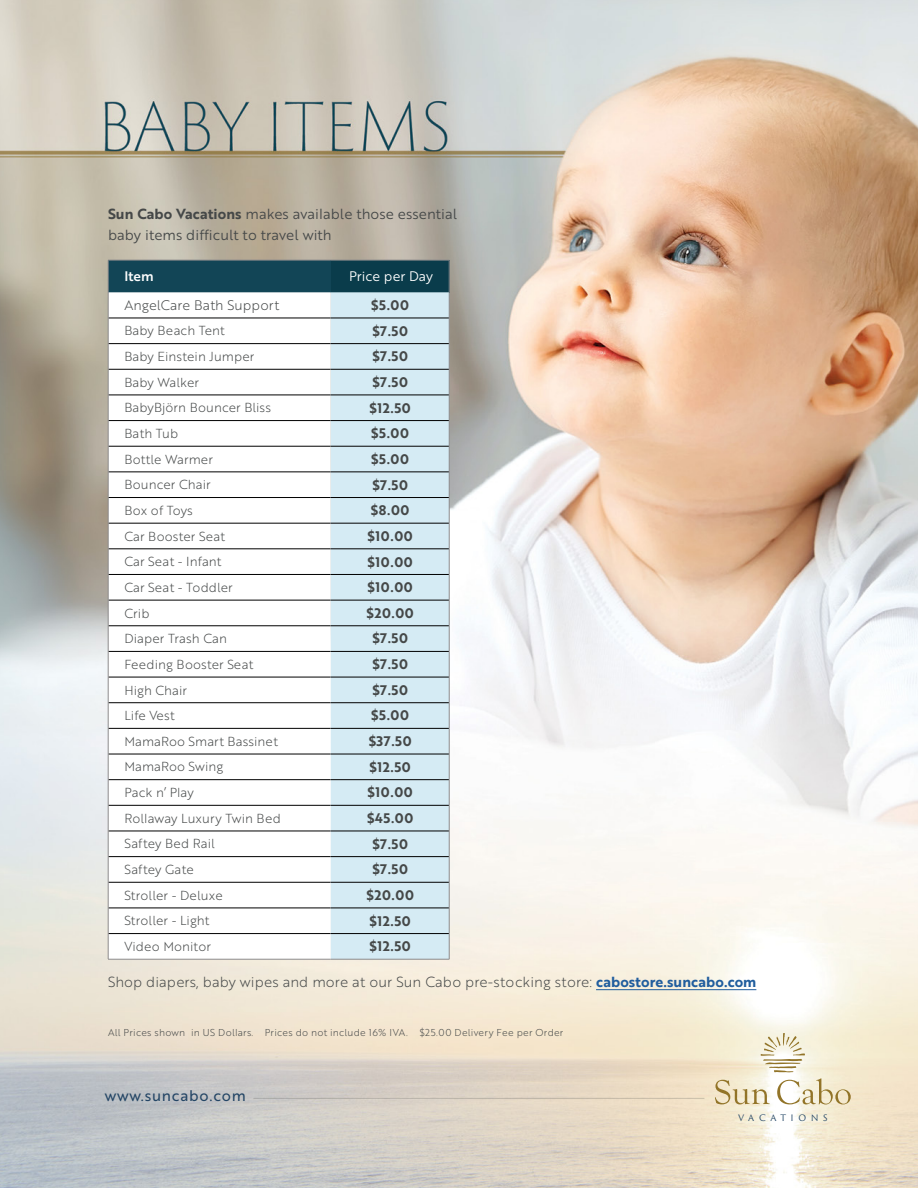
<style>
.page{position:relative;width:918px;height:1188px;background:#fff}
.page>*{position:absolute;margin:0;border:0;box-sizing:border-box;transform-origin:0 0}
.t1{font:15px "Brother 1816 Regular";letter-spacing:.05em;color:#234565}
.t2{font:14.25px "Brother 1816 Light";letter-spacing:.005em;color:#454848}
.t3{font:14.25px/21px "Brother 1816 Book";letter-spacing:.005em;color:#454848}
.t4{font:13.5px/25.7px "Brother 1816 Bold";letter-spacing:.045em;color:#454848;text-align:center}
.t5{font:13.5px "Brother 1816 Light";letter-spacing:.005em;color:#454848}
.t6{font:13.5px "Brother 1816 Book";color:#fff}
.t7{font:13.5px "Brother 1816 Medium";color:#fff}
.t8{font:12.75px/25.7px "Brother 1816 Light";letter-spacing:.005em;color:#454848}
.t9{font:9.75px "Brother 1816 Light";letter-spacing:.02em;color:#454848}
.t10{font:8.7px "Trajan Sans Pro";letter-spacing:.52em;color:#234565}
.s1{font-family:"Brother 1816 Bold"}
.s2{font-family:"Brother 1816 Bold";color:#215e9e}
</style>
<div class="page">
<img style="left:0;top:0;width:918px;height:1188px">
<hr style="left:596px;top:989px;width:160px;height:1px;background:#215e9e">
<svg style="left:715px;top:1080px;width:55px;height:24px"></svg>
<svg style="left:777px;top:1078px;width:74px;height:26px"></svg>
<svg style="left:761px;top:1033px;width:44px;height:39px"></svg>
<hr style="left:254px;top:1098px;width:450px;height:1px;background:#454848">
<div style="left:108px;top:260px;width:223px;height:32px;background:#124556"></div>
<svg style="left:109px;top:292px;width:222px;height:667px"></svg>
<hr style="left:108px;top:318px;width:223px;height:1px;background:#000">
<hr style="left:108px;top:343px;width:223px;height:1px;background:#000">
<hr style="left:108px;top:369px;width:223px;height:1px;background:#000">
<hr style="left:108px;top:395px;width:223px;height:1px;background:#000">
<hr style="left:108px;top:420px;width:223px;height:1px;background:#000">
<hr style="left:108px;top:446px;width:223px;height:1px;background:#000">
<hr style="left:108px;top:472px;width:223px;height:1px;background:#000">
<hr style="left:108px;top:497px;width:223px;height:1px;background:#000">
<hr style="left:108px;top:523px;width:223px;height:1px;background:#000">
<hr style="left:108px;top:549px;width:223px;height:1px;background:#000">
<hr style="left:108px;top:574px;width:223px;height:1px;background:#000">
<hr style="left:108px;top:600px;width:223px;height:1px;background:#000">
<hr style="left:108px;top:626px;width:223px;height:1px;background:#000">
<hr style="left:108px;top:651px;width:223px;height:1px;background:#000">
<hr style="left:108px;top:677px;width:223px;height:1px;background:#000">
<hr style="left:108px;top:702px;width:223px;height:1px;background:#000">
<hr style="left:108px;top:728px;width:223px;height:1px;background:#000">
<hr style="left:108px;top:754px;width:223px;height:1px;background:#000">
<hr style="left:108px;top:779px;width:223px;height:1px;background:#000">
<hr style="left:108px;top:805px;width:223px;height:1px;background:#000">
<hr style="left:108px;top:831px;width:223px;height:1px;background:#000">
<hr style="left:108px;top:856px;width:223px;height:1px;background:#000">
<hr style="left:108px;top:882px;width:223px;height:1px;background:#000">
<hr style="left:108px;top:908px;width:223px;height:1px;background:#000">
<hr style="left:108px;top:933px;width:223px;height:1px;background:#000">
<hr style="left:108px;top:260px;width:223px;height:1px;background:#8d8b8c">
<hr style="left:108px;top:260px;width:1px;height:32px;background:#8d8b8c">
<svg style="left:108px;top:292px;width:1px;height:667px"></svg>
<hr style="left:108px;top:959px;width:223px;height:1px;background:#8d8b8c">
<div style="left:331px;top:260px;width:118px;height:32px;background:#0a3c4b"></div>
<div style="left:331px;top:292px;width:118px;height:667px;background:#d5ebf4"></div>
<hr style="left:331px;top:318px;width:118px;height:1px;background:#000">
<hr style="left:331px;top:343px;width:118px;height:1px;background:#000">
<hr style="left:331px;top:369px;width:118px;height:1px;background:#000">
<hr style="left:331px;top:395px;width:118px;height:1px;background:#000">
<hr style="left:331px;top:420px;width:118px;height:1px;background:#000">
<hr style="left:331px;top:446px;width:118px;height:1px;background:#000">
<hr style="left:331px;top:472px;width:118px;height:1px;background:#000">
<hr style="left:331px;top:497px;width:118px;height:1px;background:#000">
<hr style="left:331px;top:523px;width:118px;height:1px;background:#000">
<hr style="left:331px;top:549px;width:118px;height:1px;background:#000">
<hr style="left:331px;top:574px;width:118px;height:1px;background:#000">
<hr style="left:331px;top:600px;width:118px;height:1px;background:#000">
<hr style="left:331px;top:626px;width:118px;height:1px;background:#000">
<hr style="left:331px;top:651px;width:118px;height:1px;background:#000">
<hr style="left:331px;top:677px;width:118px;height:1px;background:#000">
<hr style="left:331px;top:702px;width:118px;height:1px;background:#000">
<hr style="left:331px;top:728px;width:118px;height:1px;background:#000">
<hr style="left:331px;top:754px;width:118px;height:1px;background:#000">
<hr style="left:331px;top:779px;width:118px;height:1px;background:#000">
<hr style="left:331px;top:805px;width:118px;height:1px;background:#000">
<hr style="left:331px;top:831px;width:118px;height:1px;background:#000">
<hr style="left:331px;top:856px;width:118px;height:1px;background:#000">
<hr style="left:331px;top:882px;width:118px;height:1px;background:#000">
<hr style="left:331px;top:908px;width:118px;height:1px;background:#000">
<hr style="left:331px;top:933px;width:118px;height:1px;background:#000">
<hr style="left:331px;top:260px;width:118px;height:1px;background:#8d8b8c">
<hr style="left:449px;top:260px;width:1px;height:32px;background:#8d8b8c">
<svg style="left:449px;top:292px;width:1px;height:667px"></svg>
<hr style="left:331px;top:959px;width:118px;height:1px;background:#8d8b8c">
<p class="t3" style="left:108px;top:202px;width:351px"><span class="s1">Sun Cabo Vacations</span> makes available those essential baby items difficult to travel with</p>
<p class="t7" style="left:124px;top:266px;width:31px">Item</p>
<p class="t5" style="left:124px;top:295px;width:156px">AngelCare Bath Support</p>
<p class="t8" style="left:124px;top:317px;width:158px">Baby Beach Tent<br>Baby Einstein Jumper<br>Baby Walker<br>BabyBjörn Bouncer Bliss<br>Bath Tub<br>Bottle Warmer<br>Bouncer Chair<br>Box of Toys<br>Car Booster Seat<br>Car Seat - Infant<br>Car Seat - Toddler<br>Crib<br>Diaper Trash Can<br>Feeding Booster Seat<br>High Chair<br>Life Vest<br>MamaRoo Smart Bassinet<br>MamaRoo Swing<br>Pack n’ Play<br>Rollaway Luxury Twin Bed<br>Saftey Bed Rail<br>Saftey Gate<br>Stroller - Deluxe<br>Stroller - Light<br>Video Monitor</p>
<p class="t6" style="left:349px;top:266px;width:86px">Price per Day</p>
<p class="t4" style="left:366px;top:292px;width:49px">$5.00 $7.50 $7.50 $7.50 $12.50 $5.00 $5.00 $7.50 $8.00 $10.00 $10.00 $10.00 $20.00 $7.50 $7.50 $7.50 $5.00 $37.50 $12.50 $10.00 $45.00 $7.50 $7.50 $20.00 $12.50 $12.50</p>
<p class="t2" style="left:108px;top:971px;width:650px">Shop diapers, baby wipes and more at our Sun Cabo pre-stocking store: <span class="s2">cabostore.suncabo.com</span></p>
<p class="t9" style="left:108px;top:1026px;width:457px">All Prices shown in US Dollars. Prices do not include 16% IVA. $25.00 Delivery Fee per Order</p>
<p class="t1" style="left:105px;top:1085px;width:143px">www.suncabo.com</p>
<p class="t10" style="left:738px;top:1112px;width:91px">VACATIONS</p>
</div>
